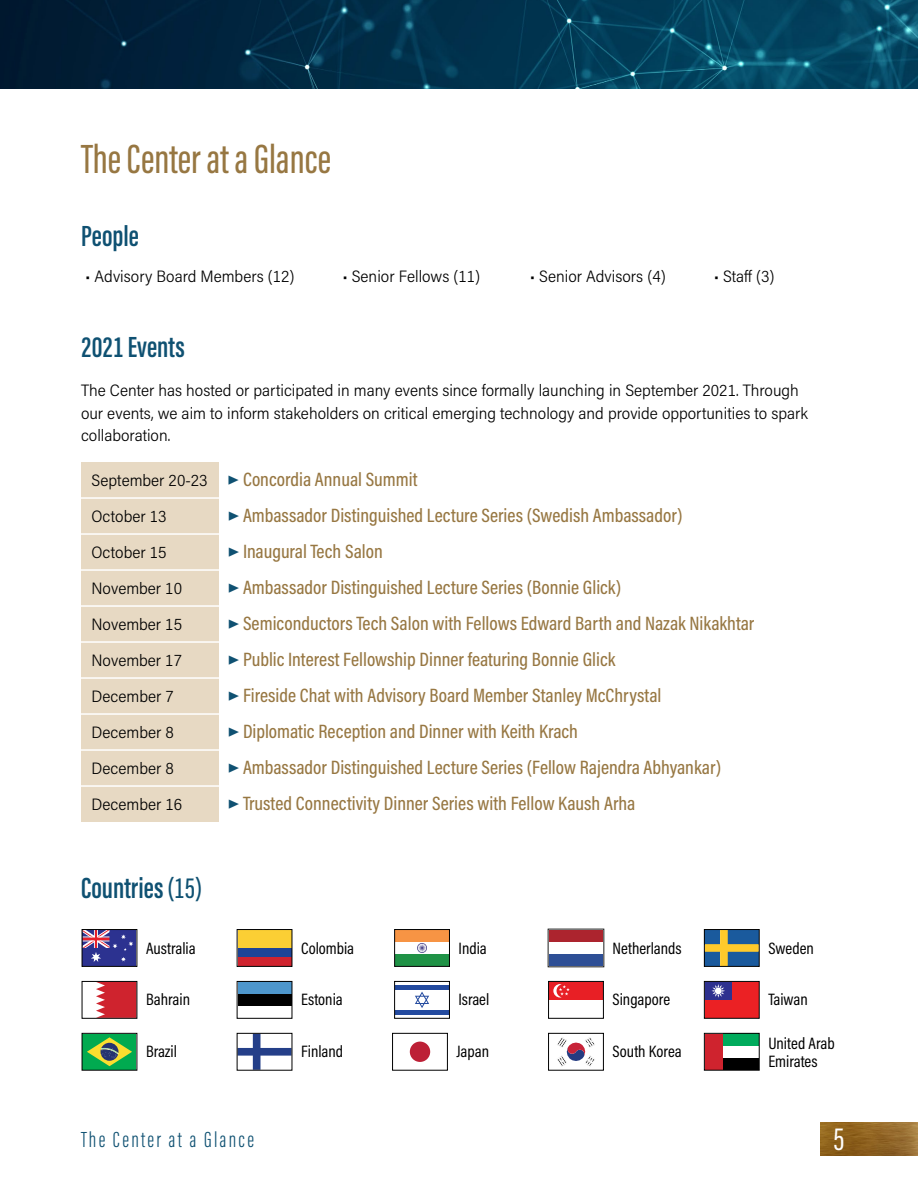
<style>
.page{position:relative;width:918px;height:1188px;background:#fff}
.page>*{position:absolute;margin:0;border:0;box-sizing:border-box;transform-origin:0 0}
.t1{font:500 42px "Acumin Pro Extra Cond";color:#977742}
.t2{font:33px "Acumin Pro Extra Cond";color:#fff}
.t3{font:600 30px "Acumin Pro Extra Cond";color:#0f5172}
.t4{font:300 22.5px "Acumin Pro Extra Cond";letter-spacing:.1em;color:#0f5172}
.t5{font:500 19.5px "Acumin Pro Cond";color:#977742}
.t6{font:16.65px/17.9px "Acumin Pro Cond";color:#000}
.t7{font:300 16.5px/22.5px "Acumin Pro Semi Cond";color:#000}
.s1{font-family:"Acumin Pro Semi Cond";font-weight:300;font-size:16.5px;color:#000}
.s2{font-family:"Acumin Pro Semi Cond";font-weight:300;font-size:16.5px;color:#0f5172}
.s3{font-weight:500}
</style>
<div class="page">
<div style="left:81px;top:462px;width:137px;height:360px;background:#e7d9c3"></div>
<hr style="left:81px;top:497px;width:153px;height:2px;background:#fff">
<hr style="left:81px;top:533px;width:153px;height:2px;background:#fff">
<hr style="left:81px;top:569px;width:153px;height:2px;background:#fff">
<hr style="left:81px;top:605px;width:153px;height:2px;background:#fff">
<hr style="left:81px;top:641px;width:153px;height:2px;background:#fff">
<hr style="left:81px;top:677px;width:153px;height:2px;background:#fff">
<hr style="left:81px;top:713px;width:153px;height:2px;background:#fff">
<hr style="left:81px;top:749px;width:153px;height:2px;background:#fff">
<hr style="left:81px;top:785px;width:153px;height:2px;background:#fff">
<img style="left:821px;top:1122px;width:97px;height:34px">
<img style="left:0;top:0;width:918px;height:89px">
<svg style="left:396px;top:1014px;width:52px;height:1px"></svg>
<div style="left:395px;top:985px;width:54px;height:5px;background:#234a9f"></div>
<hr style="left:395px;top:1010px;width:54px;height:4px;background:#234a9f">
<svg style="left:415px;top:992px;width:14px;height:16px"></svg>
<div style="left:394px;top:981px;width:56px;height:38px;border:1px solid #000"></div>
<svg style="left:96px;top:983px;width:39px;height:34px"></svg>
<div style="left:82px;top:981px;width:55px;height:38px;border:1px solid #000"></div>
<div style="left:549px;top:982px;width:54px;height:36px;background:#e81f25"></div>
<div style="left:549px;top:1000px;width:54px;height:18px;background:#fff"></div>
<div style="left:548px;top:981px;width:56px;height:38px;border:1px solid #000"></div>
<svg style="left:553px;top:984px;width:17px;height:14px"></svg>
<div style="left:238px;top:982px;width:54px;height:12px;background:#4d96cc"></div>
<div style="left:238px;top:994px;width:54px;height:12px;background:#000"></div>
<div style="left:237px;top:981px;width:55px;height:38px;border:1px solid #000"></div>
<div style="left:705px;top:982px;width:54px;height:36px;background:#eb2124"></div>
<div style="left:705px;top:982px;width:27px;height:18px;background:#2e318f"></div>
<svg style="left:712px;top:984px;width:13px;height:14px"></svg>
<div style="left:704px;top:981px;width:56px;height:38px;border:1px solid #000"></div>
<div style="left:82px;top:930px;width:54px;height:36px;background:#2c3290"></div>
<svg style="left:84px;top:931px;width:49px;height:31px"></svg>
<div style="left:82px;top:929px;width:55px;height:38px;border:1px solid #000"></div>
<svg style="left:548px;top:929px;width:56px;height:38px"></svg>
<div style="left:238px;top:930px;width:54px;height:18px;background:#fbcf34"></div>
<div style="left:238px;top:948px;width:54px;height:9px;background:#1e4496"></div>
<div style="left:238px;top:957px;width:54px;height:9px;background:#cf232e"></div>
<div style="left:237px;top:929px;width:55px;height:38px;border:1px solid #000"></div>
<svg style="left:706px;top:931px;width:52px;height:34px;background:#678076"></svg>
<div style="left:704px;top:929px;width:56px;height:38px;border:1px solid #000"></div>
<div style="left:395px;top:954px;width:54px;height:12px;background:#1f9246"></div>
<div style="left:395px;top:930px;width:54px;height:12px;background:#f79444"></div>
<svg style="left:417px;top:943px;width:10px;height:10px"></svg>
<div style="left:394px;top:929px;width:56px;height:38px;border:1px solid #000"></div>
<div style="left:83px;top:1034px;width:53px;height:36px;background:#01aa50"></div>
<svg style="left:87px;top:1037px;width:45px;height:29px"></svg>
<div style="left:82px;top:1033px;width:55px;height:38px;border:1px solid #000"></div>
<svg style="left:557px;top:1037px;width:38px;height:30px"></svg>
<div style="left:548px;top:1033px;width:56px;height:38px;border:1px solid #000"></div>
<svg style="left:239px;top:1035px;width:51px;height:34px"></svg>
<div style="left:237px;top:1033px;width:55px;height:38px;border:1px solid #000"></div>
<div style="left:705px;top:1034px;width:18px;height:36px;background:#cf232e"></div>
<div style="left:723px;top:1058px;width:36px;height:12px;background:#000"></div>
<div style="left:723px;top:1034px;width:36px;height:12px;background:#00ab5c"></div>
<div style="left:704px;top:1033px;width:56px;height:38px;border:1px solid #000"></div>
<div style="left:410px;top:1042px;width:20px;height:20px;background:#bd2036;border-radius:50%"></div>
<div style="left:392px;top:1033px;width:56px;height:38px;border:1px solid #000"></div>
<h1 class="t1" style="left:81px;top:133px;width:252px">The Center at a Glance</h1>
<h3 class="t3" style="left:81px;top:218px;width:59px">People</h3>
<p class="t7" style="left:86px;top:265px;width:211px">• Advisory Board Members (12)</p>
<p class="t7" style="left:343px;top:264px;width:139px">• Senior Fellows (11)</p>
<p class="t7" style="left:530px;top:264px;width:137px">• Senior Advisors (4)</p>
<p class="t7" style="left:714px;top:264px;width:62px">• Staff (3)</p>
<h3 class="t3" style="left:81px;top:329px;width:105px">2021 Events</h3>
<p class="t7" style="left:81px;top:378px;width:728px">The Center has hosted or participated in many events since formally launching in September 2021. Through our events, we aim to inform stakeholders on critical emerging technology and provide opportunities to spark collaboration.</p>
<p class="t5" style="left:91px;top:467px;width:328px"><span class="s1">September 20-23</span> <span class="s2">▶</span> Concordia Annual Summit</p>
<p class="t7" style="left:92px;top:504px;width:77px">October 13</p>
<p class="t5" style="left:228px;top:503px;width:456px"><span class="s2">▶</span> Ambassador Distinguished Lecture Series (Swedish Ambassador)</p>
<p class="t7" style="left:92px;top:540px;width:77px">October 15</p>
<p class="t5" style="left:228px;top:539px;width:156px"><span class="s2">▶</span> Inaugural Tech Salon</p>
<p class="t7" style="left:92px;top:576px;width:92px">November 10</p>
<p class="t5" style="left:228px;top:575px;width:395px"><span class="s2">▶</span> Ambassador Distinguished Lecture Series (Bonnie Glick)</p>
<p class="t7" style="left:92px;top:612px;width:92px">November 15</p>
<p class="t5" style="left:228px;top:611px;width:528px"><span class="s2">▶</span> Semiconductors Tech Salon with Fellows Edward Barth and Nazak Nikakhtar</p>
<p class="t7" style="left:92px;top:648px;width:92px">November 17</p>
<p class="t5" style="left:228px;top:647px;width:389px"><span class="s2">▶</span> Public Interest Fellowship Dinner featuring Bonnie Glick</p>
<p class="t7" style="left:92px;top:684px;width:84px">December 7</p>
<p class="t5" style="left:228px;top:683px;width:435px"><span class="s2">▶</span> Fireside Chat with Advisory Board Member Stanley McChrystal</p>
<p class="t7" style="left:92px;top:720px;width:84px">December 8</p>
<p class="t5" style="left:228px;top:719px;width:352px"><span class="s2">▶</span> Diplomatic Reception and Dinner with Keith Krach</p>
<p class="t7" style="left:92px;top:756px;width:84px">December 8</p>
<p class="t5" style="left:228px;top:755px;width:495px"><span class="s2">▶</span> Ambassador Distinguished Lecture Series (Fellow Rajendra Abhyankar)</p>
<p class="t7" style="left:92px;top:792px;width:92px">December 16</p>
<p class="t5" style="left:228px;top:791px;width:409px"><span class="s2">▶</span> Trusted Connectivity Dinner Series with Fellow Kaush Arha</p>
<h3 class="t3" style="left:81px;top:870px;width:123px">Countries <span class="s3">(15)</span></h3>
<p class="t6" style="left:146px;top:939px;width:51px">Australia</p>
<p class="t6" style="left:301px;top:939px;width:55px">Colombia</p>
<p class="t6" style="left:459px;top:939px;width:30px">India</p>
<p class="t6" style="left:613px;top:939px;width:71px">Netherlands</p>
<p class="t6" style="left:768px;top:939px;width:47px">Sweden</p>
<p class="t6" style="left:146px;top:990px;width:46px">Bahrain</p>
<p class="t6" style="left:301px;top:990px;width:43px">Estonia</p>
<p class="t6" style="left:459px;top:990px;width:32px">Israel</p>
<p class="t6" style="left:613px;top:990px;width:59px">Singapore</p>
<p class="t6" style="left:768px;top:990px;width:41px">Taiwan</p>
<p class="t6" style="left:146px;top:1042px;width:32px">Brazil</p>
<p class="t6" style="left:301px;top:1042px;width:43px">Finland</p>
<p class="t6" style="left:613px;top:1042px;width:71px">South Korea</p>
<p class="t6" style="left:768px;top:1034px;width:68px">United Arab<br>Emirates</p>
<p class="t6" style="left:457px;top:1042px;width:34px">Japan</p>
<p class="t4" style="left:81px;top:1126px;width:175px">The Center at a Glance</p>
<h2 class="t2" style="left:834px;top:1119px;width:12px">5</h2>
</div>
